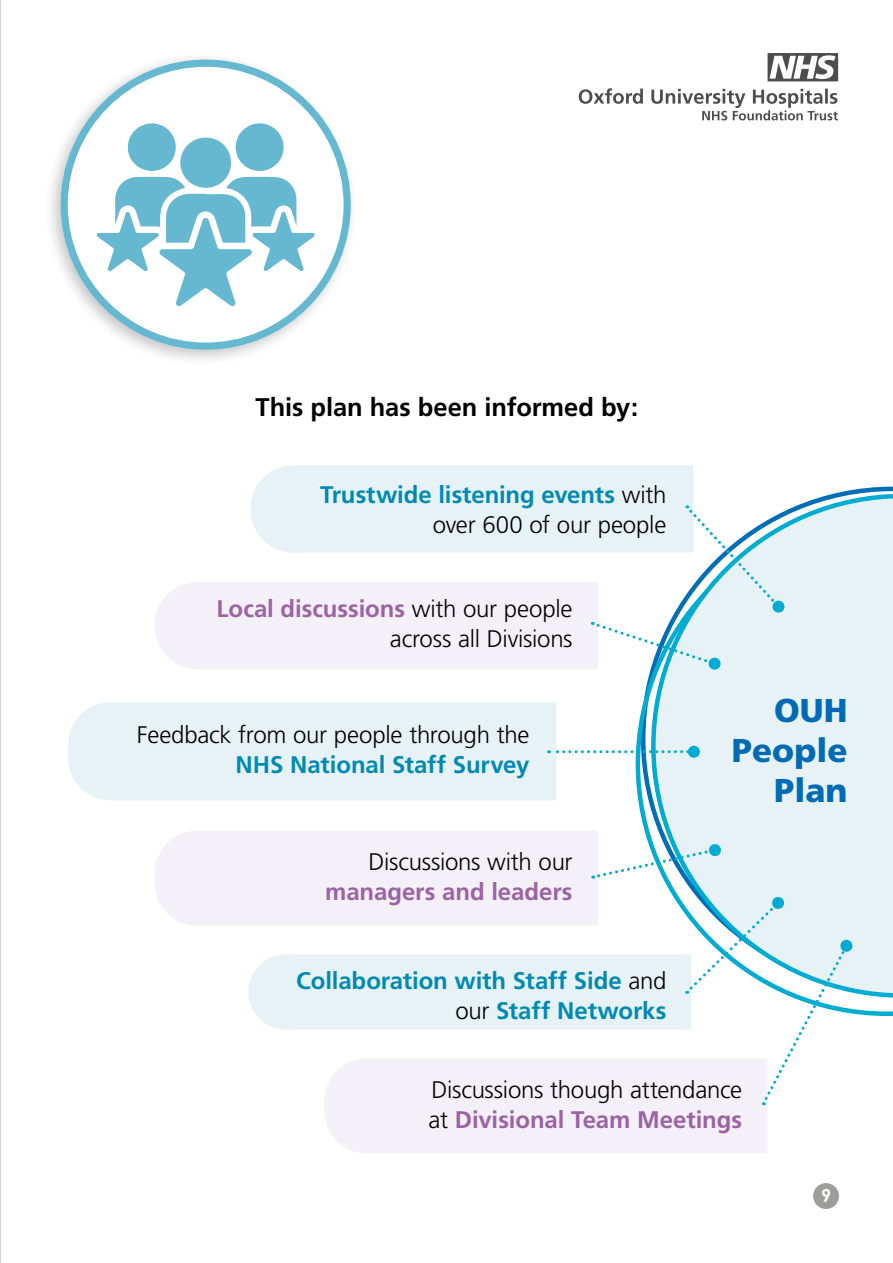
<style>
.page{position:relative;width:893px;height:1263px;background:#fff}
.page>*{position:absolute;margin:0;border:0;box-sizing:border-box;transform-origin:0 0}
.t1{font:900 33px/39.6px "Frutiger";color:#006ab4;text-align:right}
.t2{font:700 25.5px "Frutiger";letter-spacing:-.005em;color:#000}
.t3{font:300 24px/30px "Frutiger";letter-spacing:-.01em;color:#000;text-align:right}
.t4{font:700 24px/30px "Frutiger";letter-spacing:-.005em;color:#008ab3;text-align:right}
.t5{font:700 24px "Frutiger";letter-spacing:-.005em;color:#9c62a5}
.t6{font:700 18px "Century Gothic";color:#fff}
.s1{font-weight:300;color:#000}
.s2{font-weight:700;color:#9c62a5}
</style>
<div class="page">
<div style="left:813px;top:1183px;width:26px;height:26px;background:#9d9d9c;border-radius:50%"></div>
<hr style="left:0;top:0;width:1px;height:1263px;background:#9d9d9c">
<div style="left:43px;top:50px;width:317px;height:318px;background:#000;opacity:.3"></div>
<svg style="left:61px;top:60px;width:290px;height:290px"></svg>
<svg style="left:579px;top:88px;width:259px;height:32px"></svg>
<svg style="left:767px;top:53px;width:71px;height:28px"></svg>
<svg style="left:636px;top:670px;width:257px;height:346px"></svg>
<div style="left:651px;top:494px;width:242px;height:504px;background:#e7f2f6"></div>
<div style="left:68px;top:702px;width:489px;height:98px;background:#e7f2f6"></div>
<svg style="left:155px;top:831px;width:698px;height:322px"></svg>
<svg style="left:549px;top:750px;width:139px;height:3px"></svg>
<div style="left:688px;top:746px;width:12px;height:12px;background:#00acd2;border-radius:50%"></div>
<svg style="left:155px;top:465px;width:630px;height:205px"></svg>
<p class="t2" style="left:256px;top:392px;width:384px">This plan has been informed by:</p>
<p class="t4" style="left:320px;top:479px;width:348px">Trustwide listening events <span class="s1">with over 600 of our people</span></p>
<p class="t3" style="left:217px;top:594px;width:358px"><span class="s2">Local discussions</span> with our people across all Divisions</p>
<p class="t3" style="left:137px;top:719px;width:394px">Feedback from our people through the</p>
<p class="t4" style="left:236px;top:749px;width:295px">NHS National Staff Survey</p>
<p class="t3" style="left:368px;top:847px;width:206px">Discussions with our</p>
<p class="t5" style="left:325px;top:877px;width:249px">managers and leaders</p>
<p class="t4" style="left:296px;top:966px;width:372px">Collaboration with Staff Side <span class="s1">and our</span> Staff Networks</p>
<h1 class="t1" style="left:732px;top:690px;width:117px">OUH<br>People<br>Plan</h1>
<p class="t3" style="left:428px;top:1074px;width:315px;text-align:left">Discussions though attendance at <span class="s2">Divisional Team Meetings</span></p>
<p class="t6" style="left:821px;top:1184px;width:12px">9</p>
</div>
